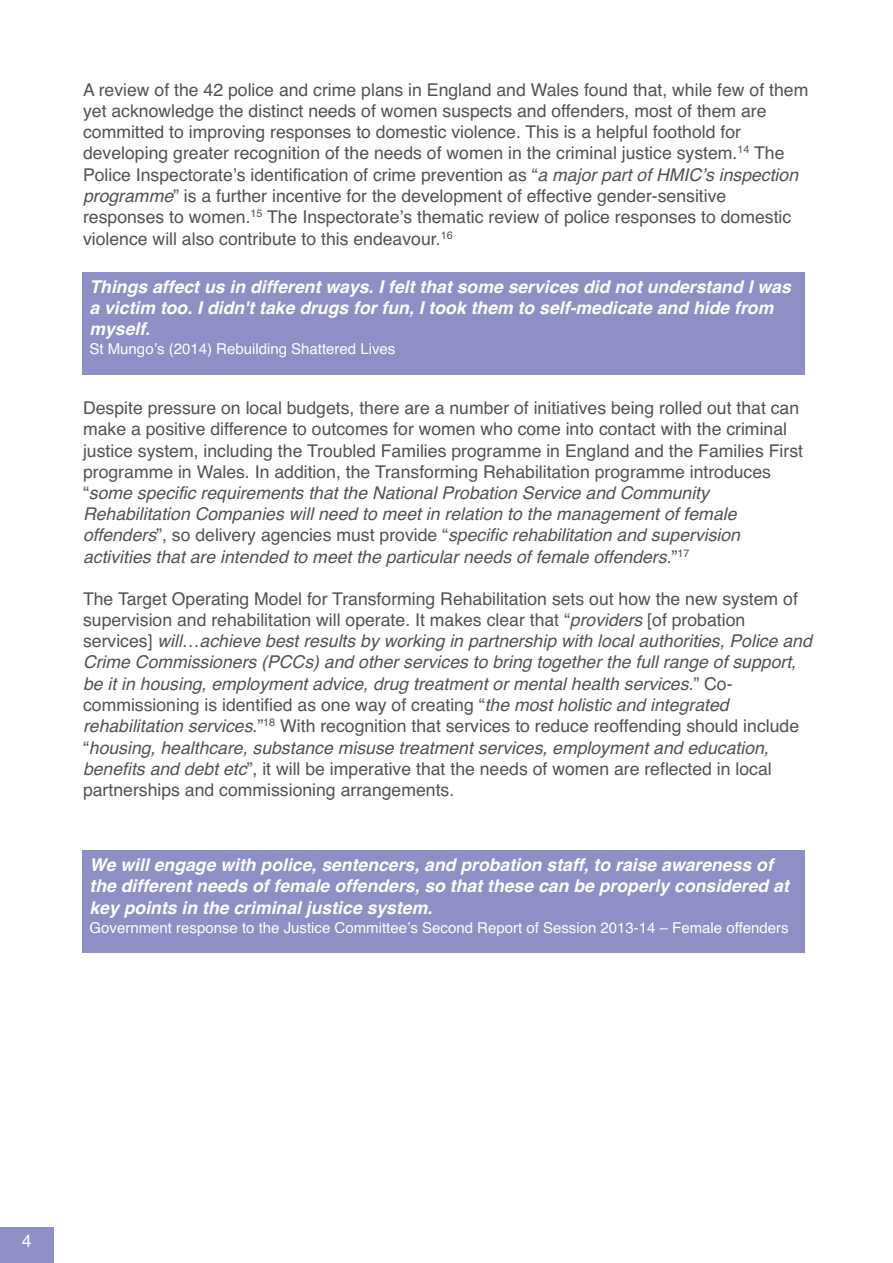
<style>
.page{position:relative;width:893px;height:1263px;background:#fff}
.page>*{position:absolute;margin:0;border:0;box-sizing:border-box;transform-origin:0 0}
.t1{font:17.7px/21.3px "Helvetica";color:#505358}
.t2{font:italic 17.7px/21.1px "Helvetica";color:#505358}
.t3{font:italic 700 17.7px/21.1px "Helvetica";color:#fff}
.t4{font:17.7px "Helvetica";color:#fff}
.t5{font:15px "Helvetica";color:#fff}
.s1{font-style:italic}
.s2{font-style:normal}
</style>
<div class="page">
<div style="left:0;top:1227px;width:54px;height:36px;background:#8d8fc5"></div>
<div style="left:82px;top:850px;width:723px;height:102px;background:#8d8fc5"></div>
<div style="left:82px;top:272px;width:723px;height:102px;background:#8d8fc5"></div>
<p class="t1" style="left:83px;top:79px;width:727px">A review of the 42 police and crime plans in England and Wales found that, while few of them yet acknowledge the distinct needs of women suspects and offenders, most of them are committed to improving responses to domestic violence. This is a helpful foothold for developing greater recognition of the needs of women in the criminal justice system.<sup>14</sup> The Police Inspectorate’s identification of crime prevention as “<span class="s1">a major part of HMIC’s inspection programme</span>” is a further incentive for the development of effective gender-sensitive responses to women.<sup>15</sup> The Inspectorate’s thematic review of police responses to domestic violence will also contribute to this endeavour.<sup>16</sup></p>
<p class="t3" style="left:89px;top:276px;width:703px">Things affect us in different ways. I felt that some services did not understand I was a victim too. I didn't take drugs for fun, I took them to self-medicate and hide from myself.</p>
<p class="t5" style="left:89px;top:340px;width:307px">St Mungo’s (2014) Rebuilding Shattered Lives</p>
<p class="t1" style="left:83px;top:397px;width:721px">Despite pressure on local budgets, there are a number of initiatives being rolled out that can make a positive difference to outcomes for women who come into contact with the criminal justice system, including the Troubled Families programme in England and the Families First programme in Wales. In addition, the Transforming Rehabilitation programme introduces “<span class="s1">some specific requirements that the National Probation Service and Community Rehabilitation Companies will need to meet in relation to the management of female offenders</span>”, so delivery agencies must provide “<span class="s1">specific rehabilitation and supervision activities that are intended to meet the particular needs of female offenders</span>.”<sup>17</sup></p>
<p class="t2" style="left:83px;top:588px;width:730px"><span class="s2">The Target Operating Model for Transforming Rehabilitation sets out how the new system of supervision and rehabilitation will operate. It makes clear that “</span>providers <span class="s2">[of probation services]</span> will…achieve best results by working in partnership with local authorities, Police and Crime Commissioners (PCCs) and other services to bring together the full range of support, be it in housing, employment advice, drug treatment or mental health services.<span class="s2">” Co&shy;commissioning is identified as one way of creating “</span>the most holistic and integrated rehabilitation services<span class="s2">.”</span><sup>18</sup> <span class="s2">With recognition that services to reduce reoffending should include “</span>housing, healthcare, substance misuse treatment services, employment and education, benefits and debt etc<span class="s2">”, it will be imperative that the needs of women are reflected in local partnerships and commissioning arrangements.</span></p>
<p class="t3" style="left:89px;top:854px;width:701px">We will engage with police, sentencers, and probation staff, to raise awareness of the different needs of female offenders, so that these can be properly considered at key points in the criminal justice system.</p>
<p class="t5" style="left:89px;top:919px;width:701px">Government response to the Justice Committee’s Second Report of Session 2013-14 – Female offenders</p>
<p class="t4" style="left:22px;top:1230px;width:11px">4</p>
</div>
